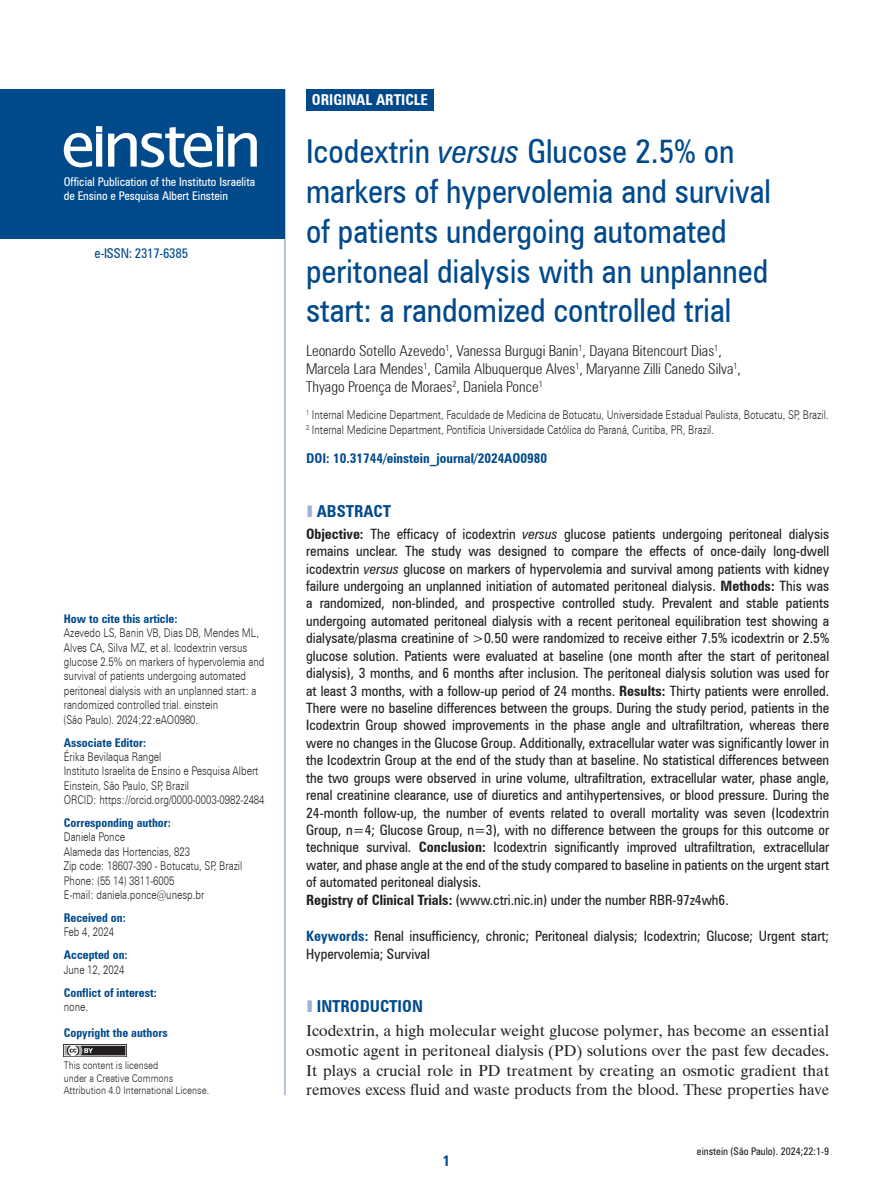
<style>
.page{position:relative;width:893px;height:1191px;background:#fff}
.page>*{position:absolute;margin:0;border:0;box-sizing:border-box;transform-origin:0 0}
.t1{font:condensed 33px/39.8px "Zurich BT";color:#004a8b}
.t2{font:700 condensed 16.5px "Zurich BT";color:#004a8b}
.t3{font:15.75px/19.6px "Dutch 801 BT";color:#231f20;text-align:justify}
.t4{font:300 condensed 15px/18.1px "Zurich BT";color:#231f20}
.t5{font:700 condensed 15px "Zurich BT";color:#fff}
.t6{font:700 condensed 15px "Zurich BT";color:#004a8b}
.t7{font:condensed 14.25px/17.4px "Zurich BT";color:#231f20}
.t8{font:700 condensed 13.5px "Zurich BT";color:#004a8b}
.t9{font:condensed 13.5px "Zurich BT";letter-spacing:-.02em;color:#004a8b}
.t10{font:300 12px/14.4px "Zurich BT";color:#231f20;scale:.8 1}
.t11{font:700 condensed 12px "Zurich BT";color:#004a8b}
.t12{font:condensed 12px/14.4px "Zurich BT";color:#fff}
.t13{font:300 10.5px/12.6px "Zurich BT";color:#231f20;scale:.85 1}
.t14{font:condensed 10.5px "Zurich BT";color:#231f20}
.s1{font-style:italic}
.s2{color:#a2b0d2}
.s3{font-weight:700}
.s4{font-weight:700;color:#004a8b}
</style>
<div class="page">
<img style="left:64px;top:1044px;width:63px;height:12px">
<div style="left:306px;top:89px;width:128px;height:21px;background:#004a8b"></div>
<hr style="left:284px;top:89px;width:2px;height:1006px;background:#a2b0d2">
<div style="left:0;top:89px;width:284px;height:149px;background:#004a8b"></div>
<svg style="left:108px;top:126px;width:149px;height:41px"></svg>
<svg style="left:64px;top:126px;width:38px;height:41px"></svg>
<p class="t12" style="left:64px;top:174px;width:193px">Official Publication of the Instituto Israelita de Ensino e Pesquisa Albert Einstein</p>
<p class="t9" style="left:95px;top:245px;width:95px">e-ISSN: 2317-6385</p>
<p class="t11" style="left:64px;top:611px;width:115px">How to cite this article:</p>
<p class="t10" style="left:64px;top:625px;width:252px">Azevedo LS, Banin VB, Dias DB, Mendes ML, Alves CA, Silva MZ, et al. Icodextrin versus glucose 2.5% on markers of hypervolemia and survival of patients undergoing automated peritoneal dialysis with an unplanned start: a randomized controlled trial. einstein<br>(São Paulo). 2024;22:eAO0980.</p>
<p class="t11" style="left:64px;top:735px;width:84px">Associate Editor:</p>
<p class="t10" style="left:64px;top:749px;width:253px">Érika Bevilaqua Rangel<br>Instituto Israelita de Ensino e Pesquisa Albert Einstein, São Paulo, SP, Brazil<br>ORCID: https://orcid.org/0000-0003-0982-2484</p>
<p class="t11" style="left:64px;top:815px;width:109px">Corresponding author:</p>
<p class="t10" style="left:64px;top:830px;width:225px">Daniela Ponce<br>Alameda das Hortencias, 823<br>Zip code: 18607-390 - Botucatu, SP, Brazil<br>Phone: (55 14) 3811-6005<br>E-mail: daniela.ponce@unesp.br</p>
<p class="t11" style="left:64px;top:910px;width:64px">Received on:</p>
<p class="t10" style="left:64px;top:925px;width:64px">Feb 4, 2024</p>
<p class="t11" style="left:64px;top:947px;width:65px">Accepted on:</p>
<p class="t10" style="left:64px;top:962px;width:77px">June 12, 2024</p>
<p class="t11" style="left:64px;top:985px;width:95px">Conflict of interest:</p>
<p class="t10" style="left:64px;top:999px;width:32px">none.</p>
<p class="t11" style="left:64px;top:1025px;width:105px">Copyright the authors</p>
<p class="t13" style="left:64px;top:1058px;width:173px">This content is licensed<br>under a Creative Commons<br>Attribution 4.0 International License.</p>
<p class="t5" style="left:312px;top:91px;width:118px">ORIGINAL ARTICLE</p>
<h1 class="t1" style="left:306px;top:131px;width:466px">Icodextrin <span class="s1">versus</span> Glucose 2.5% on markers of hypervolemia and survival of patients undergoing automated peritoneal dialysis with an unplanned start: a randomized controlled trial</h1>
<p class="t4" style="left:306px;top:341px;width:436px">Leonardo Sotello Azevedo<sup>1</sup>, Vanessa Burgugi Banin<sup>1</sup>, Dayana Bitencourt Dias<sup>1</sup>,<br>Marcela Lara Mendes<sup>1</sup>, Camila Albuquerque Alves<sup>1</sup>, Maryanne Zilli Canedo Silva<sup>1</sup>,<br>Thyago Proença de Moraes<sup>2</sup>, Daniela Ponce<sup>1</sup></p>
<p class="t10" style="left:306px;top:407px;width:655px"><sup>1</sup> Internal Medicine Department, Faculdade de Medicina de Botucatu, Universidade Estadual Paulista, Botucatu, SP, Brazil.<br><sup>2</sup> Internal Medicine Department, Pontifícia Universidade Católica do Paraná, Curitiba, PR, Brazil.</p>
<p class="t8" style="left:306px;top:450px;width:243px">DOI: 10.31744/einstein_journal/2024AO0980</p>
<p class="t2" style="left:306px;top:501px;width:86px"><span class="s2">❚</span> ABSTRACT</p>
<p class="t7" style="left:306px;top:525px;width:524px"><span class="s3">Objective:</span> The efficacy of icodextrin <span class="s1">versus</span> glucose patients undergoing peritoneal dialysis remains unclear. The study was designed to compare the effects of once-daily long-dwell icodextrin <span class="s1">versus</span> glucose on markers of hypervolemia and survival among patients with kidney failure undergoing an unplanned initiation of automated peritoneal dialysis. <span class="s3">Methods:</span> This was a randomized, non-blinded, and prospective controlled study. Prevalent and stable patients undergoing automated peritoneal dialysis with a recent peritoneal equilibration test showing a dialysate/plasma creatinine of &gt;0.50 were randomized to receive either 7.5% icodextrin or 2.5% glucose solution. Patients were evaluated at baseline (one month after the start of peritoneal dialysis), 3 months, and 6 months after inclusion. The peritoneal dialysis solution was used for at least 3 months, with a follow-up period of 24 months. <span class="s3">Results:</span> Thirty patients were enrolled.<br>There were no baseline differences between the groups. During the study period, patients in the Icodextrin Group showed improvements in the phase angle and ultrafiltration, whereas there were no changes in the Glucose Group. Additionally, extracellular water was significantly lower in the Icodextrin Group at the end of the study than at baseline. No statistical differences between the two groups were observed in urine volume, ultrafiltration, extracellular water, phase angle, renal creatinine clearance, use of diuretics and antihypertensives, or blood pressure. During the 24-month follow-up, the number of events related to overall mortality was seven (Icodextrin Group, n=4; Glucose Group, n=3), with no difference between the groups for this outcome or technique survival. <span class="s3">Conclusion:</span> Icodextrin significantly improved ultrafiltration, extracellular water, and phase angle at the end of the study compared to baseline in patients on the urgent start of automated peritoneal dialysis.<br><span class="s3">Registry of Clinical Trials:</span> (www.ctri.nic.in) under the number RBR-97z4wh6.</p>
<p class="t7" style="left:306px;top:927px;width:524px"><span class="s4">Keywords:</span> Renal insufficiency, chronic; Peritoneal dialysis; Icodextrin; Glucose; Urgent start;<br>Hypervolemia; Survival</p>
<p class="t2" style="left:306px;top:996px;width:118px"><span class="s2">❚</span> INTRODUCTION</p>
<p class="t3" style="left:306px;top:1020px;width:525px">Icodextrin, a high molecular weight glucose polymer, has become an essential osmotic agent in peritoneal dialysis (PD) solutions over the past few decades.<br>It plays a crucial role in PD treatment by creating an osmotic gradient that removes excess fluid and waste products from the blood. These properties have</p>
<p class="t6" style="left:443px;top:1151px;width:9px">1</p>
<p class="t14" style="left:697px;top:1144px;width:134px">einstein (São Paulo). 2024;22:1-9</p>
</div>
